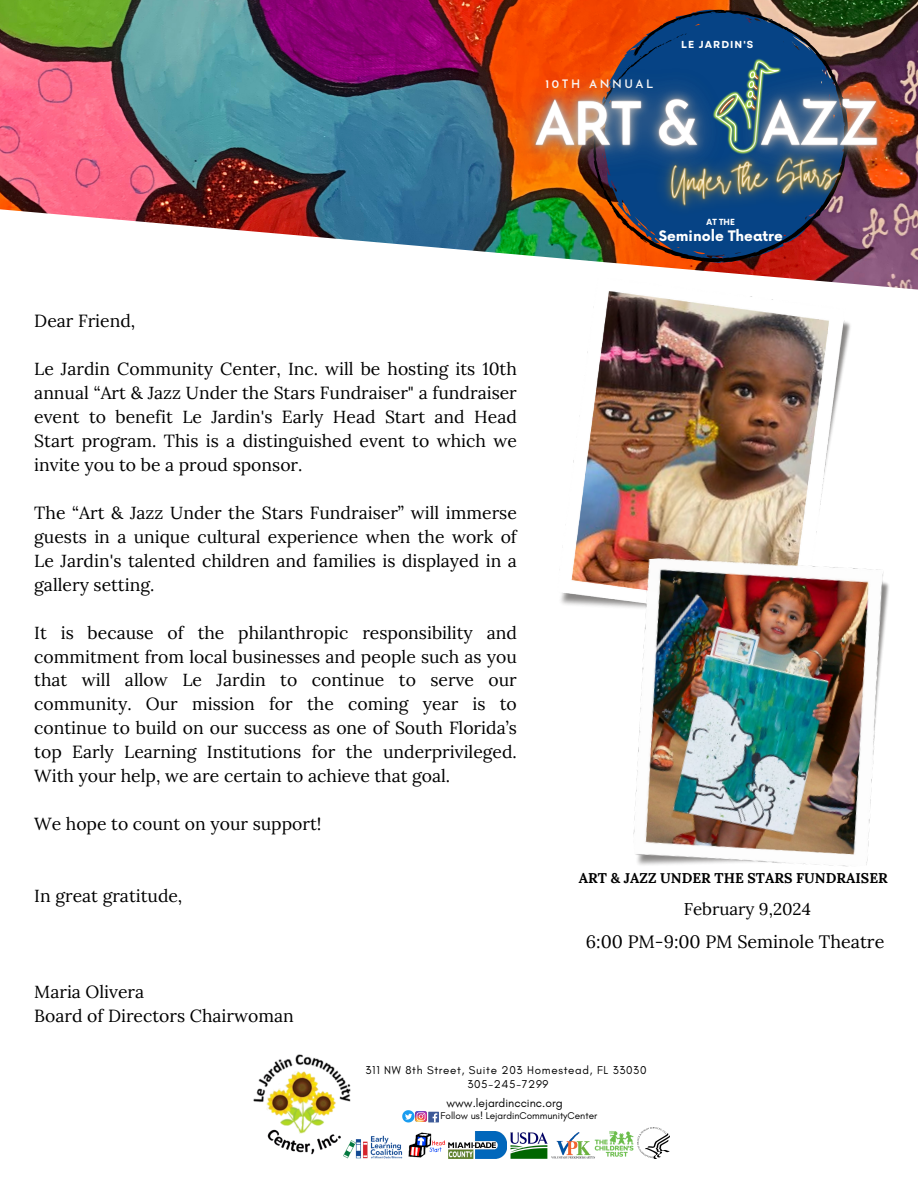
<style>
.page{position:relative;width:918px;height:1188px;background:#fff}
.page>*{position:absolute;margin:0;border:0;box-sizing:border-box;transform-origin:0 0}
.t1{font:17.85px "Lora";color:#000}
.t2{font:17.55px/24px "Lora";color:#000;text-align:justify}
.t3{font:16.95px "Lora";color:#000}
.t4{font:700 14.1px "Lora";color:#000}
.t5{font:700 14.1px "Now";color:#fff}
.t6{font:12px "Glacial Indifference";color:#000}
.t7{font:11.55px "Glacial Indifference";letter-spacing:.06em;color:#010101}
.t8{font:600 11.55px "Josefin Sans";letter-spacing:.22em;color:#fff}
.t9{font:700 10.2px "Garet";letter-spacing:.1em;color:#fff}
.t10{font:10.05px "Glacial Indifference";color:#000}
.t11{font:700 8.25px "Now";color:#fff}
</style>
<div class="page">
<img style="left:0;top:0;width:918px;height:290px">
<img style="left:253px;top:1054px;width:105px;height:105px">
<svg style="left:428px;top:1112px;width:11px;height:10px"></svg>
<svg style="left:433px;top:1113px;width:4px;height:9px"></svg>
<img style="left:638px;top:1127px;width:31px;height:32px">
<img style="left:510px;top:1133px;width:38px;height:26px">
<img style="left:449px;top:1131px;width:58px;height:27px">
<img style="left:343px;top:1134px;width:60px;height:24px">
<img style="left:408px;top:1132px;width:37px;height:26px">
<img style="left:593px;top:1131px;width:41px;height:28px">
<img style="left:551px;top:1132px;width:44px;height:26px">
<svg style="left:402px;top:1110px;width:24px;height:12px"></svg>
<img style="left:593px;top:10px;width:255px;height:253px">
<img style="left:623px;top:223px;width:266px;height:31px">
<img style="left:471px;top:36px;width:447px;height:187px">
<img style="left:557px;top:279px;width:296px;height:328px">
<img style="left:612px;top:541px;width:277px;height:326px">
<p class="t8" style="left:546px;top:79px;width:110px">10TH ANNUAL</p>
<p class="t9" style="left:681px;top:37px;width:74px">LE JARDIN'S</p>
<p class="t2" style="left:34px;top:309px;width:103px">Dear Friend,</p>
<p class="t2" style="left:34px;top:357px;width:484px">Le Jardin Community Center, Inc. will be hosting its 10th annual “Art &amp; Jazz Under the Stars Fundraiser" a fundraiser event to benefit Le Jardin's Early Head Start and Head Start program. This is a distinguished event to which we invite you to be a proud sponsor.</p>
<p class="t2" style="left:34px;top:500px;width:484px">The “Art &amp; Jazz Under the Stars Fundraiser” will immerse guests in a unique cultural experience when the work of Le Jardin's talented children and families is displayed in a gallery setting.</p>
<p class="t2" style="left:34px;top:620px;width:484px">It is because of the philanthropic responsibility and commitment from local businesses and people such as you that will allow Le Jardin to continue to serve our community. Our mission for the coming year is to continue to build on our success as one of South Florida’s top Early Learning Institutions for the underprivileged.<br>With your help, we are certain to achieve that goal.</p>
<p class="t2" style="left:34px;top:812px;width:289px">We hope to count on your support!</p>
<p class="t2" style="left:34px;top:883px;width:150px">In great gratitude,</p>
<p class="t2" style="left:34px;top:979px;width:111px">Maria Olivera</p>
<p class="t2" style="left:34px;top:1003px;width:261px">Board of Directors Chairwoman</p>
<p class="t11" style="left:707px;top:218px;width:30px">AT THE</p>
<p class="t5" style="left:659px;top:229px;width:126px">Seminole Theatre</p>
<p class="t4" style="left:579px;top:869px;width:311px">ART &amp; JAZZ UNDER THE STARS FUNDRAISER</p>
<p class="t3" style="left:684px;top:898px;width:129px">February 9,2024</p>
<p class="t1" style="left:586px;top:930px;width:300px">6:00 PM-9:00 PM Seminole Theatre</p>
<p class="t7" style="left:366px;top:1063px;width:282px">311 NW 8th Street, Suite 203 Homestead, FL 33030</p>
<p class="t7" style="left:467px;top:1077px;width:83px">305-245-7299</p>
<p class="t6" style="left:447px;top:1096px;width:118px">www.lejardinccinc.org</p>
<p class="t10" style="left:441px;top:1110px;width:158px">Follow us! LejardinCommunityCenter</p>
</div>
